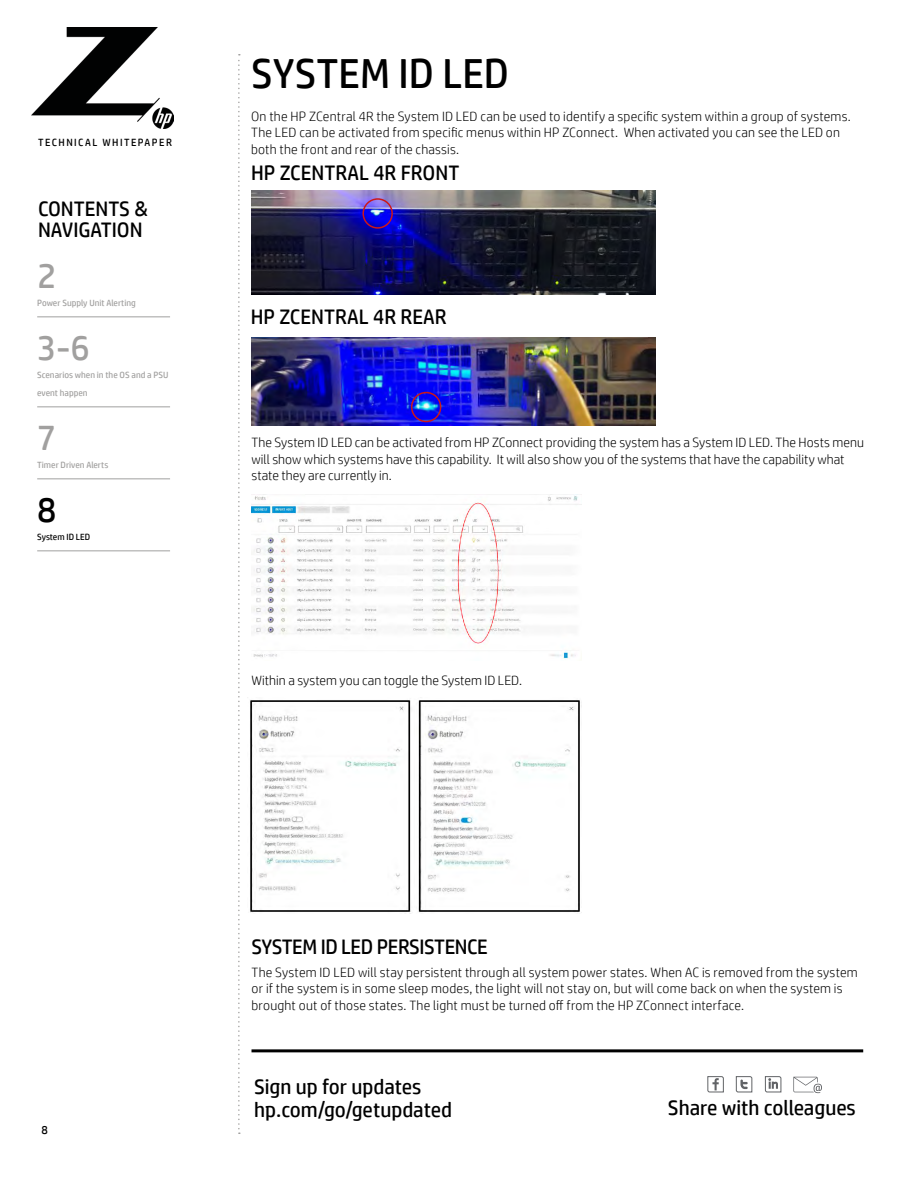
<style>
.page{position:relative;width:918px;height:1188px;background:#fff}
.page>*{position:absolute;margin:0;border:0;box-sizing:border-box;transform-origin:0 0}
.t1{font:42px "HP Simplified";color:#000}
.t2{font:36px "HP Simplified";color:#a1a09f}
.t3{font:36px "HP Simplified";color:#000}
.t4{font:21px/22.5px "HP Simplified";color:#000}
.t5{font:21px "HP Simplified";letter-spacing:-.02em;color:#000}
.t6{font:300 13.5px/16.5px "HP Simplified";letter-spacing:.015em;color:#000}
.t7{font:12px "HP Simplified";color:#000}
.t8{font:10.5px "HP Simplified";letter-spacing:.14em;color:#000}
.t9{font:9px/18px "HP Simplified";color:#a1a09f}
.t10{font:9px "HP Simplified";color:#000}
</style>
<div class="page">
<img style="left:32px;top:28px;width:141px;height:101px">
<svg style="left:238px;top:54px;width:2px;height:1080px"></svg>
<img style="left:252px;top:338px;width:404px;height:87px">
<img style="left:247px;top:697px;width:335px;height:217px">
<hr style="left:252px;top:1049px;width:611px;height:3px;background:#000">
<svg style="left:793px;top:1077px;width:29px;height:16px"></svg>
<svg style="left:707px;top:1076px;width:17px;height:17px"></svg>
<svg style="left:736px;top:1076px;width:17px;height:17px"></svg>
<svg style="left:765px;top:1076px;width:17px;height:17px"></svg>
<img style="left:252px;top:494px;width:330px;height:165px">
<img style="left:252px;top:191px;width:404px;height:103px">
<div style="left:411px;top:392px;width:30px;height:30px;border:2px solid #cd1719;border-radius:50%"></div>
<div style="left:362px;top:198px;width:31px;height:31px;border:2px solid #cd1719;border-radius:50%"></div>
<hr style="left:37px;top:317px;width:133px;height:1px;background:#a1a09f">
<hr style="left:37px;top:407px;width:133px;height:1px;background:#a1a09f">
<hr style="left:37px;top:479px;width:133px;height:1px;background:#a1a09f">
<hr style="left:37px;top:551px;width:133px;height:1px;background:#a1a09f">
<p class="t8" style="left:38px;top:135px;width:135px">TECHNICAL WHITEPAPER</p>
<h3 class="t4" style="left:38px;top:198px;width:111px;line-height:21px">CONTENTS &amp;<br>NAVIGATION</h3>
<h2 class="t2" style="left:37px;top:252px;width:21px">2</h2>
<p class="t9" style="left:37px;top:294px;width:100px">Power Supply Unit Alerting</p>
<h2 class="t2" style="left:37px;top:324px;width:54px">3-6</h2>
<p class="t9" style="left:37px;top:366px;width:133px">Scenarios when in the OS and a PSU event happen</p>
<h2 class="t2" style="left:37px;top:414px;width:21px">7</h2>
<p class="t9" style="left:37px;top:456px;width:73px">Timer Driven Alerts</p>
<h2 class="t3" style="left:37px;top:486px;width:21px">8</h2>
<p class="t10" style="left:37px;top:531px;width:55px">System ID LED</p>
<h1 class="t1" style="left:251px;top:46px;width:259px">SYSTEM ID LED</h1>
<p class="t6" style="left:251px;top:108px;width:601px">On the HP ZCentral 4R the System ID LED can be used to identify a specific system within a group of systems.<br>The LED can be activated from specific menus within HP ZConnect. When activated you can see the LED on both the front and rear of the chassis.</p>
<h3 class="t4" style="left:251px;top:161px;width:210px">HP ZCENTRAL 4R FRONT</h3>
<h3 class="t4" style="left:251px;top:305px;width:197px">HP ZCENTRAL 4R REAR</h3>
<p class="t6" style="left:252px;top:434px;width:614px">The System ID LED can be activated from HP ZConnect providing the system has a System ID LED. The Hosts menu will show which systems have this capability. It will also show you of the systems that have the capability what state they are currently in.</p>
<p class="t6" style="left:252px;top:672px;width:272px">Within a system you can toggle the System ID LED.</p>
<p class="t7" style="left:41px;top:1122px;width:8px">8</p>
<h3 class="t5" style="left:252px;top:933px;width:238px">SYSTEM ID LED PERSISTENCE</h3>
<p class="t6" style="left:252px;top:963px;width:608px">The System ID LED will stay persistent through all system power states. When AC is removed from the system or if the system is in some sleep modes, the light will not stay on, but will come back on when the system is brought out of those states. The light must be turned off from the HP ZConnect interface.</p>
<h3 class="t4" style="left:254px;top:1075px;width:200px">Sign up for updates hp.com/go/getupdated</h3>
<h3 class="t4" style="left:668px;top:1096px;width:189px">Share with colleagues</h3>
</div>
